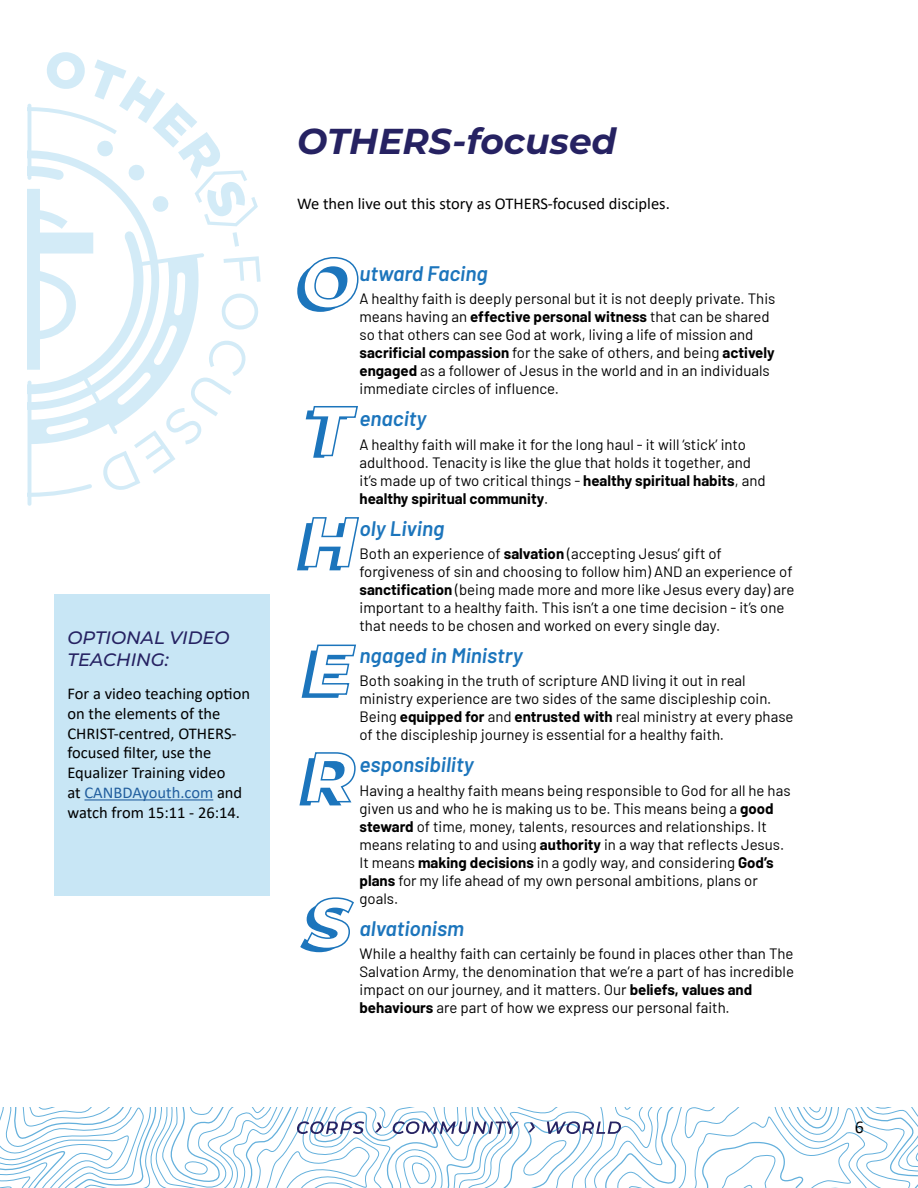
<style>
.page{position:relative;width:918px;height:1188px;background:#fff}
.page>*{position:absolute;margin:0;border:0;box-sizing:border-box;transform-origin:0 0}
.t1{font:italic 700 36px "Montserrat";color:#262262}
.t2{font:italic 600 21px "Barlow";color:#1c75bc}
.t3{font:italic 500 18px/21.6px "Montserrat";color:#262262}
.t4{font:18px "Calibri";color:#000}
.t5{font:16.5px/19.8px "Calibri";color:#000}
.t6{font:15px/18px "Barlow";color:#000}
.s1{color:#215e9e}
.s2{font-weight:700}
</style>
<div class="page">
<svg style="left:0;top:1107px;width:918px;height:81px"></svg>
<svg style="left:27px;top:52px;width:234px;height:441px"></svg>
<div style="left:54px;top:594px;width:216px;height:302px;background:#c8e6f5"></div>
<hr style="left:85px;top:799px;width:128px;height:1px;background:#215e9e">
<svg style="left:297px;top:257px;width:62px;height:55px"></svg>
<svg style="left:306px;top:406px;width:52px;height:52px"></svg>
<svg style="left:297px;top:517px;width:62px;height:53px"></svg>
<svg style="left:302px;top:644px;width:54px;height:54px"></svg>
<svg style="left:299px;top:752px;width:57px;height:53px"></svg>
<svg style="left:300px;top:897px;width:54px;height:55px"></svg>
<p class="t3" style="left:67px;top:626px;width:164px">OPTIONAL VIDEO<br>TEACHING:</p>
<p class="t5" style="left:67px;top:683px;width:184px">For a video teaching option on the elements of the<br>CHRIST-centred, OTHERS&shy;focused filter, use the<br>Equalizer Training video<br>at <span class="s1">CANBDAyouth.com</span> and watch from 15:11 - 26:14.</p>
<h1 class="t1" style="left:297px;top:115px;width:321px">OTHERS-focused</h1>
<p class="t5" style="left:297px;top:193px;width:374px">We then live out this story as OTHERS-focused disciples.</p>
<h2 class="t2" style="left:360px;top:258px;width:130px">utward Facing</h2>
<p class="t6" style="left:360px;top:289px;width:417px">A healthy faith is deeply personal but it is not deeply private. This means having an <span class="s2">effective personal witness</span> that can be shared so that others can see God at work, living a life of mission and <span class="s2">sacrificial compassion</span> for the sake of others, and being <span class="s2">actively engaged</span> as a follower of Jesus in the world and in an individuals immediate circles of influence.</p>
<h2 class="t2" style="left:360px;top:403px;width:69px">enacity</h2>
<p class="t6" style="left:360px;top:434px;width:408px">A healthy faith will make it for the long haul - it will ‘stick’ into adulthood. Tenacity is like the glue that holds it together, and it’s made up of two critical things - <span class="s2">healthy spiritual habits</span>, and <span class="s2">healthy spiritual community</span>.</p>
<h2 class="t2" style="left:360px;top:513px;width:86px">oly Living</h2>
<p class="t6" style="left:360px;top:544px;width:437px">Both an experience of <span class="s2">salvation</span> (accepting Jesus’ gift of forgiveness of sin and choosing to follow him) AND an experience of <span class="s2">sanctification</span> (being made more and more like Jesus every day) are important to a healthy faith. This isn’t a one time decision - it’s one that needs to be chosen and worked on every single day.</p>
<h2 class="t2" style="left:360px;top:640px;width:165px">ngaged in Ministry</h2>
<p class="t6" style="left:360px;top:671px;width:436px">Both soaking in the truth of scripture AND living it out in real ministry experience are two sides of the same discipleship coin.<br>Being <span class="s2">equipped for</span> and <span class="s2">entrusted with</span> real ministry at every phase of the discipleship journey is essential for a healthy faith.</p>
<h2 class="t2" style="left:360px;top:749px;width:116px">esponsibility</h2>
<p class="t6" style="left:360px;top:780px;width:433px">Having a healthy faith means being responsible to God for all he has given us and who he is making us to be. This means being a <span class="s2">good steward</span> of time, money, talents, resources and relationships. It means relating to and using <span class="s2">authority</span> in a way that reflects Jesus.<br>It means <span class="s2">making decisions</span> in a godly way, and considering <span class="s2">God’s plans</span> for my life ahead of my own personal ambitions, plans or goals.</p>
<h2 class="t2" style="left:360px;top:913px;width:106px">alvationism</h2>
<p class="t6" style="left:360px;top:944px;width:436px">While a healthy faith can certainly be found in places other than The Salvation Army, the denomination that we’re a part of has incredible impact on our journey, and it matters. Our <span class="s2">beliefs, values and behaviours</span> are part of how we express our personal faith.</p>
<p class="t4" style="left:855px;top:1115px;width:11px">6</p>
</div>
